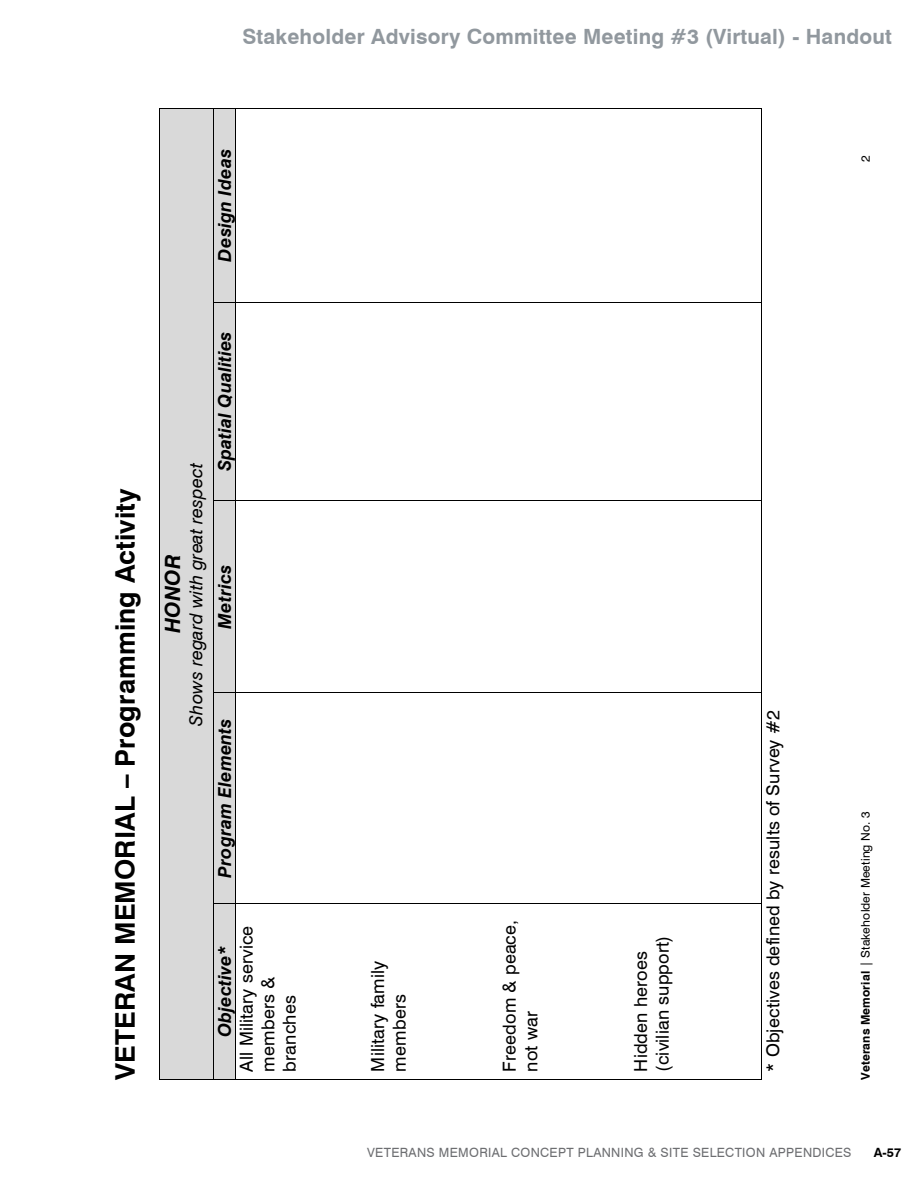
<style>
.page{position:relative;width:918px;height:1188px;background:#fff}
.page>*{position:absolute;margin:0;border:0;box-sizing:border-box;transform-origin:0 0}
.t1{font:700 27px "Swiss 721 BT";letter-spacing:.005em;color:#000}
.t2{font:700 21px "Swiss 721 BT";letter-spacing:.01em;color:#91989e}
.t3{font:italic 700 21px "Swiss 721 BT";letter-spacing:.005em;color:#000}
.t4{font:18px/21.6px "Swiss 721 BT";letter-spacing:.005em;color:#000}
.t5{font:italic 700 18px "Swiss 721 BT";letter-spacing:.01em;color:#000}
.t6{font:italic 18px "Swiss 721 BT";letter-spacing:.005em;color:#000}
.t7{font:12.75px "Swiss 721 BT";letter-spacing:.025em;color:#6d6e71}
.t8{font:700 12.75px "Swiss 721 BT";color:#000}
.t9{font:12px "Swiss 721 BT";letter-spacing:.01em;color:#000}
.s1{font-weight:700}
</style>
<div class="page">
<div style="left:160px;top:116px;width:25px;height:956px;background:#d9d9d9"></div>
<div style="left:185px;top:116px;width:28px;height:956px;background:#d9d9d9"></div>
<hr style="left:159px;top:109px;width:1px;height:970px;background:#000">
<hr style="left:160px;top:1079px;width:53px;height:1px;background:#000">
<hr style="left:160px;top:108px;width:53px;height:1px;background:#000">
<div style="left:214px;top:904px;width:21px;height:175px;background:#d9d9d9"></div>
<div style="left:214px;top:693px;width:21px;height:210px;background:#d9d9d9"></div>
<div style="left:214px;top:501px;width:21px;height:191px;background:#d9d9d9"></div>
<div style="left:214px;top:302px;width:21px;height:198px;background:#d9d9d9"></div>
<div style="left:214px;top:109px;width:21px;height:193px;background:#d9d9d9"></div>
<hr style="left:213px;top:904px;width:1px;height:175px;background:#000">
<hr style="left:213px;top:693px;width:1px;height:210px;background:#000">
<hr style="left:213px;top:501px;width:1px;height:191px;background:#000">
<hr style="left:213px;top:302px;width:1px;height:198px;background:#000">
<hr style="left:213px;top:109px;width:1px;height:193px;background:#000">
<svg style="left:213px;top:1079px;width:23px;height:1px"></svg>
<hr style="left:235px;top:904px;width:1px;height:175px;background:#000">
<svg style="left:213px;top:903px;width:23px;height:1px"></svg>
<hr style="left:235px;top:693px;width:1px;height:210px;background:#000">
<svg style="left:213px;top:692px;width:23px;height:1px"></svg>
<hr style="left:235px;top:501px;width:1px;height:191px;background:#000">
<svg style="left:213px;top:500px;width:23px;height:1px"></svg>
<hr style="left:235px;top:302px;width:1px;height:198px;background:#000">
<svg style="left:214px;top:302px;width:21px;height:1px"></svg>
<hr style="left:235px;top:109px;width:1px;height:193px;background:#000">
<svg style="left:213px;top:108px;width:23px;height:1px"></svg>
<hr style="left:236px;top:1079px;width:131px;height:1px;background:#000">
<hr style="left:236px;top:903px;width:131px;height:1px;background:#000">
<hr style="left:236px;top:692px;width:131px;height:1px;background:#000">
<hr style="left:236px;top:500px;width:131px;height:1px;background:#000">
<hr style="left:236px;top:302px;width:131px;height:1px;background:#000">
<hr style="left:236px;top:108px;width:131px;height:1px;background:#000">
<hr style="left:367px;top:1079px;width:132px;height:1px;background:#000">
<hr style="left:367px;top:903px;width:132px;height:1px;background:#000">
<hr style="left:367px;top:692px;width:132px;height:1px;background:#000">
<hr style="left:367px;top:500px;width:132px;height:1px;background:#000">
<hr style="left:367px;top:302px;width:132px;height:1px;background:#000">
<hr style="left:367px;top:108px;width:132px;height:1px;background:#000">
<hr style="left:499px;top:1079px;width:131px;height:1px;background:#000">
<hr style="left:499px;top:903px;width:131px;height:1px;background:#000">
<hr style="left:499px;top:692px;width:131px;height:1px;background:#000">
<hr style="left:499px;top:500px;width:131px;height:1px;background:#000">
<hr style="left:499px;top:302px;width:131px;height:1px;background:#000">
<hr style="left:499px;top:108px;width:131px;height:1px;background:#000">
<hr style="left:630px;top:1079px;width:132px;height:1px;background:#000">
<hr style="left:630px;top:903px;width:132px;height:1px;background:#000">
<hr style="left:630px;top:692px;width:132px;height:1px;background:#000">
<hr style="left:630px;top:500px;width:132px;height:1px;background:#000">
<hr style="left:630px;top:302px;width:132px;height:1px;background:#000">
<hr style="left:630px;top:108px;width:132px;height:1px;background:#000">
<hr style="left:762px;top:904px;width:1px;height:175px;background:#000">
<hr style="left:762px;top:693px;width:1px;height:210px;background:#000">
<hr style="left:762px;top:501px;width:1px;height:191px;background:#000">
<hr style="left:762px;top:302px;width:1px;height:198px;background:#000">
<hr style="left:762px;top:109px;width:1px;height:193px;background:#000">
<p class="t2" style="left:242px;top:24px;width:651px">Stakeholder Advisory Committee Meeting #3 (Virtual) - Handout</p>
<p class="t5" style="left:214px;top:262px;width:114px;rotate:-90deg">Design Ideas</p>
<h1 class="t1" style="left:109px;top:1080px;width:593px;rotate:-90deg">VETERAN MEMORIAL – Programming Activity</h1>
<p class="t3" style="left:160px;top:633px;width:80px;rotate:-90deg">HONOR</p>
<p class="t6" style="left:185px;top:726px;width:264px;rotate:-90deg">Shows regard with great respect</p>
<p class="t5" style="left:214px;top:471px;width:141px;rotate:-90deg">Spatial Qualities</p>
<p class="t5" style="left:214px;top:629px;width:66px;rotate:-90deg">Metrics</p>
<p class="t5" style="left:214px;top:878px;width:161px;rotate:-90deg">Program Elements</p>
<p class="t4" style="left:235px;top:1072px;width:147px;rotate:-90deg">All Military service members &amp; branches</p>
<p class="t5" style="left:214px;top:1037px;width:92px;rotate:-90deg">Objective*</p>
<p class="t9" style="left:858px;top:162px;width:8px;rotate:-90deg">2</p>
<p class="t4" style="left:367px;top:1072px;width:112px;rotate:-90deg">Military family members</p>
<p class="t4" style="left:498px;top:1072px;width:153px;rotate:-90deg">Freedom &amp; peace, not war</p>
<p class="t4" style="left:630px;top:1072px;width:137px;rotate:-90deg">Hidden heroes (civilian support)</p>
<p class="t4" style="left:762px;top:1072px;width:363px;rotate:-90deg">* Objectives defined by results of Survey #2</p>
<p class="t9" style="left:858px;top:1080px;width:270px;rotate:-90deg"><span class="s1">Veterans Memorial</span> | Stakeholder Meeting No. 3</p>
<p class="t7" style="left:367px;top:1144px;width:486px">VETERANS MEMORIAL CONCEPT PLANNING &amp; SITE SELECTION APPENDICES</p>
<p class="t8" style="left:874px;top:1144px;width:29px">A-57</p>
</div>
